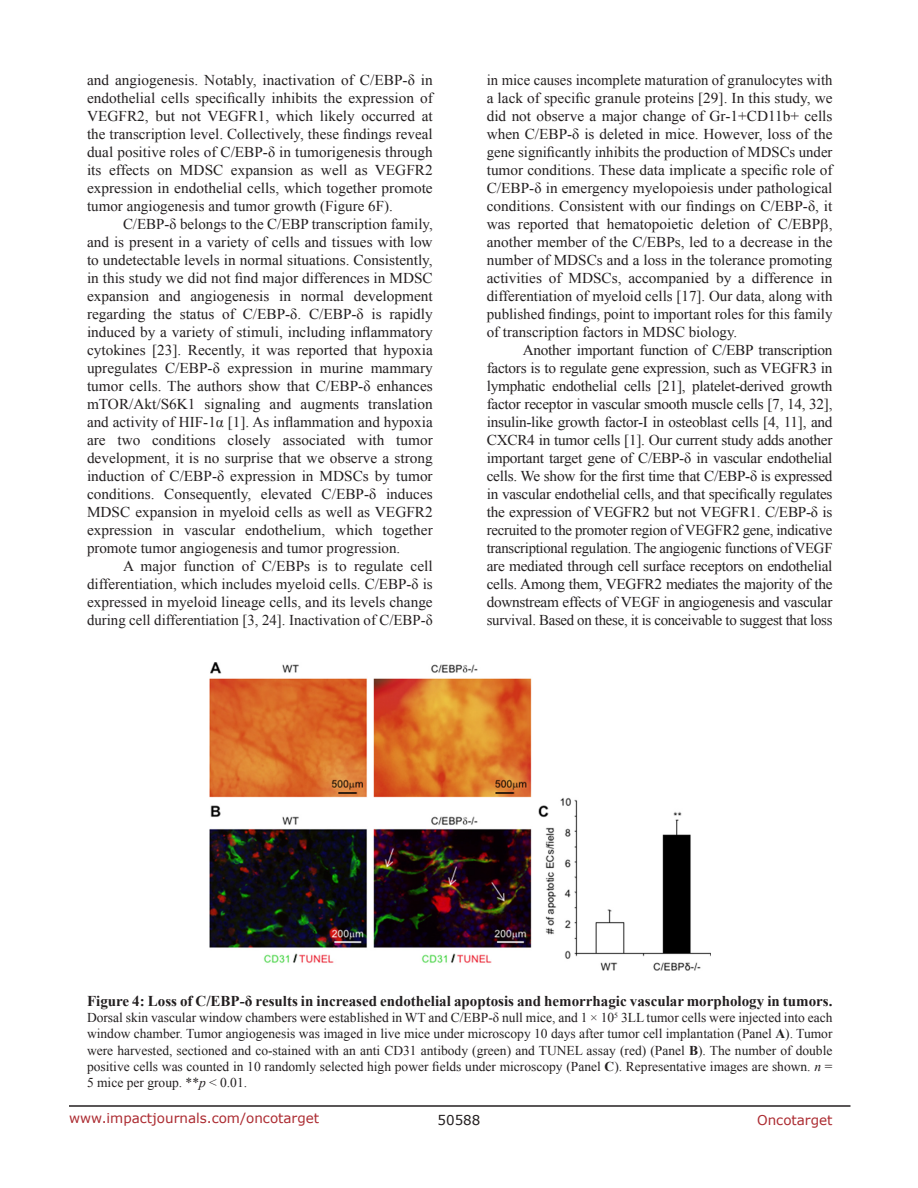
<style>
.page{position:relative;width:918px;height:1188px;background:#fff}
.page>*{position:absolute;margin:0;border:0;box-sizing:border-box;transform-origin:0 0}
.BodyText{font:15px/18px "Times New Roman";color:#231f20;text-align:justify}
.FigureText{font:700 15px "Times New Roman";color:#231f20}
.FigureText-2{font:13.5px/16.2px "Times New Roman";color:#231f20;text-align:justify}
.t1{font:13.5px "Verdana";color:#ac2b31}
.t2{font:13.5px "Verdana";color:#231f20}
.s1{font-weight:700}
.s2{font-style:italic}
</style>
<div class="page">
<hr style="left:69px;top:1105px;width:781px;height:2px;background:#231f20">
<img style="left:209px;top:662px;width:501px;height:309px">
<p class="BodyText" style="left:87px;top:71px;width:347px">and angiogenesis. Notably, inactivation of C/EBP-δ in endothelial cells specifically inhibits the expression of VEGFR2, but not VEGFR1, which likely occurred at the transcription level. Collectively, these findings reveal dual positive roles of C/EBP-δ in tumorigenesis through its effects on MDSC expansion as well as VEGFR2 expression in endothelial cells, which together promote tumor angiogenesis and tumor growth (Figure 6F).</p>
<p class="BodyText" style="left:87px;top:215px;width:347px;text-indent:36px">C/EBP-δ belongs to the C/EBP transcription family, and is present in a variety of cells and tissues with low to undetectable levels in normal situations. Consistently, in this study we did not find major differences in MDSC expansion and angiogenesis in normal development regarding the status of C/EBP-δ. C/EBP-δ is rapidly induced by a variety of stimuli, including inflammatory cytokines [23]. Recently, it was reported that hypoxia upregulates C/EBP-δ expression in murine mammary tumor cells. The authors show that C/EBP-δ enhances mTOR/Akt/S6K1 signaling and augments translation and activity of HIF-1α [1]. As inflammation and hypoxia are two conditions closely associated with tumor development, it is no surprise that we observe a strong induction of C/EBP-δ expression in MDSCs by tumor conditions. Consequently, elevated C/EBP-δ induces MDSC expansion in myeloid cells as well as VEGFR2 expression in vascular endothelium, which together promote tumor angiogenesis and tumor progression.</p>
<p class="BodyText" style="left:87px;top:557px;width:347px;text-indent:36px">A major function of C/EBPs is to regulate cell differentiation, which includes myeloid cells. C/EBP-δ is expressed in myeloid lineage cells, and its levels change during cell differentiation [3, 24]. Inactivation of C/EBP-δ</p>
<p class="BodyText" style="left:487px;top:71px;width:347px">in mice causes incomplete maturation of granulocytes with a lack of specific granule proteins [29]. In this study, we did not observe a major change of Gr-1+CD11b+ cells when C/EBP-δ is deleted in mice. However, loss of the gene significantly inhibits the production of MDSCs under tumor conditions. These data implicate a specific role of C/EBP-δ in emergency myelopoiesis under pathological conditions. Consistent with our findings on C/EBP-δ, it was reported that hematopoietic deletion of C/EBP , another member of the C/EBPs, led to a decrease in the number of MDSCs and a loss in the tolerance promoting activities of MDSCs, accompanied by a difference in differentiation of myeloid cells [17]. Our data, along with published findings, point to important roles for this family of transcription factors in MDSC biology.</p>
<p class="BodyText" style="left:487px;top:341px;width:347px;text-indent:36px">Another important function of C/EBP transcription factors is to regulate gene expression, such as VEGFR3 in lymphatic endothelial cells [21], platelet-derived growth factor receptor in vascular smooth muscle cells [7, 14, 32], insulin-like growth factor-I in osteoblast cells [4, 11], and CXCR4 in tumor cells [1]. Our current study adds another important target gene of C/EBP-δ in vascular endothelial cells. We show for the first time that C/EBP-δ is expressed in vascular endothelial cells, and that specifically regulates the expression of VEGFR2 but not VEGFR1. C/EBP-δ is recruited to the promoter region of VEGFR2 gene, indicative transcriptional regulation. The angiogenic functions of VEGF are mediated through cell surface receptors on endothelial cells. Among them, VEGFR2 mediates the majority of the downstream effects of VEGF in angiogenesis and vascular survival. Based on these, it is conceivable to suggest that loss</p>
<p class="FigureText" style="left:87px;top:991px;width:747px">Figure 4: Loss of C/EBP-δ results in increased endothelial apoptosis and hemorrhagic vascular morphology in tumors.</p>
<p class="FigureText-2" style="left:87px;top:1009px;width:747px">Dorsal skin vascular window chambers were established in WT and C/EBP-δ null mice, and 1 × 10<sup>5</sup> 3LL tumor cells were injected into each window chamber. Tumor angiogenesis was imaged in live mice under microscopy 10 days after tumor cell implantation (Panel <span class="s1">A</span>). Tumor were harvested, sectioned and co-stained with an anti CD31 antibody (green) and TUNEL assay (red) (Panel <span class="s1">B</span>). The number of double positive cells was counted in 10 randomly selected high power fields under microscopy (Panel <span class="s1">C</span>). Representative images are shown. <span class="s2">n</span> = 5 mice per group. **<span class="s2">p</span> &lt; 0.01.</p>
<p class="t1" style="left:69px;top:1109px;width:252px">www.impactjournals.com/oncotarget</p>
<p class="t2" style="left:438px;top:1111px;width:44px">50588</p>
<p class="t1" style="left:757px;top:1111px;width:77px">Oncotarget</p>
</div>
